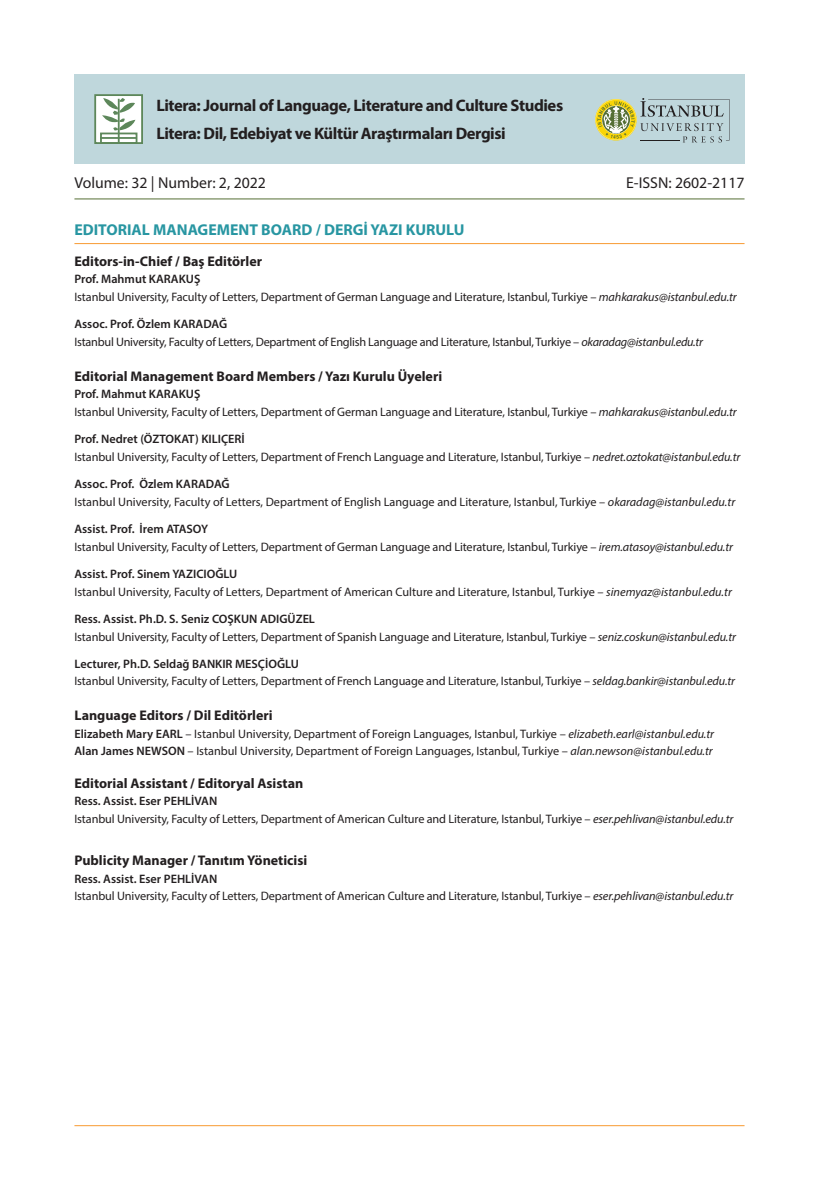
<style>
.page{position:relative;width:819px;height:1191px;background:#fff}
.page>*{position:absolute;margin:0;border:0;box-sizing:border-box;transform-origin:0 0}
.t1{font:700 16.62px/28px "Myriad Pro";letter-spacing:-.025em;color:#231f20}
.t2{font:700 15.75px "Myriad Pro";color:#2896a2}
.t3{font:15.75px "Myriad Pro";color:#231f20}
.t4{font:700 14px "Myriad Pro";color:#231f20}
.t5{font:12.25px/17.5px "Myriad Pro";letter-spacing:-.01em;color:#231f20}
.s1{font-weight:600}
.s2{font-style:italic}
</style>
<div class="page">
<hr style="left:74px;top:198px;width:670px;height:1px;background:#556f35">
<hr style="left:74px;top:243px;width:670px;height:1px;background:#f89a32">
<div style="left:74px;top:74px;width:670px;height:90px;background:#bfd7dc"></div>
<div style="left:94px;top:94px;width:49px;height:50px;background:#fff;border:2px solid #5d875a"></div>
<div style="left:100px;top:133px;width:37px;height:11px;border:2px solid #5d875a"></div>
<hr style="left:100px;top:137px;width:36px;height:2px;background:#5d875a">
<svg style="left:102px;top:98px;width:33px;height:33px"></svg>
<hr style="left:118px;top:99px;width:2px;height:45px;background:#5d875a">
<svg style="left:595px;top:98px;width:134px;height:45px"></svg>
<hr style="left:74px;top:1125px;width:670px;height:1px;background:#f89a32">
<h1 class="t1" style="left:156px;top:91px;width:408px">Litera: Journal of Language, Literature and Culture Studies<br>Litera: Dil, Edebiyat ve Kültür Araştırmaları Dergisi</h1>
<p class="t3" style="left:74px;top:173px;width:193px">Volume: 32 | Number: 2, 2022</p>
<p class="t3" style="left:626px;top:173px;width:120px">E-ISSN: 2602-2117</p>
<p class="t2" style="left:74px;top:219px;width:391px">EDITORIAL MANAGEMENT BOARD / DERGİ YAZI KURULU</p>
<p class="t4" style="left:74px;top:252px;width:189px">Editors-in-Chief / Baş Editörler</p>
<p class="t5" style="left:74px;top:270px;width:664px"><span class="s1">Prof. Mahmut KARAKUŞ<br></span>Istanbul University, Faculty of Letters, Department of German Language and Literature, Istanbul, Turkiye – <span class="s2">mahkarakus@istanbul.edu.tr</span></p>
<p class="t5" style="left:74px;top:315px;width:630px"><span class="s1">Assoc. Prof. Özlem KARADAĞ<br></span>Istanbul University, Faculty of Letters, Department of English Language and Literature, Istanbul, Turkiye – <span class="s2">okaradag@istanbul.edu.tr</span></p>
<p class="t4" style="left:74px;top:367px;width:369px">Editorial Management Board Members / Yazı Kurulu Üyeleri</p>
<p class="t5" style="left:74px;top:385px;width:664px"><span class="s1">Prof. Mahmut KARAKUŞ<br></span>Istanbul University, Faculty of Letters, Department of German Language and Literature, Istanbul, Turkiye – <span class="s2">mahkarakus@istanbul.edu.tr</span></p>
<p class="t5" style="left:74px;top:430px;width:667px"><span class="s1">Prof. Nedret (ÖZTOKAT) KILIÇERİ<br></span>Istanbul University, Faculty of Letters, Department of French Language and Literature, Istanbul, Turkiye – <span class="s2">nedret.oztokat@istanbul.edu.tr</span></p>
<p class="t5" style="left:74px;top:475px;width:662px"><span class="s1">Assoc. Prof. Özlem KARADAĞ<br></span>Istanbul University, Faculty of Letters, Department of English Language and Literature, Istanbul, Turkiye – <span class="s2">okaradag@istanbul.edu.tr</span></p>
<p class="t5" style="left:74px;top:520px;width:660px"><span class="s1">Assist. Prof. İrem ATASOY<br></span>Istanbul University, Faculty of Letters, Department of German Language and Literature, Istanbul, Turkiye – <span class="s2">irem.atasoy@istanbul.edu.tr</span></p>
<p class="t5" style="left:74px;top:565px;width:659px"><span class="s1">Assist. Prof. Sinem YAZICIOĞLU<br></span>Istanbul University, Faculty of Letters, Department of American Culture and Literature, Istanbul, Turkiye – <span class="s2">sinemyaz@istanbul.edu.tr</span></p>
<p class="t5" style="left:74px;top:610px;width:663px"><span class="s1">Ress. Assist. Ph.D. S. Seniz COŞKUN ADIGÜZEL<br></span>Istanbul University, Faculty of Letters, Department of Spanish Language and Literature, Istanbul, Turkiye – <span class="s2">seniz.coskun@istanbul.edu.tr</span></p>
<p class="t5" style="left:74px;top:655px;width:662px"><span class="s1">Lecturer, Ph.D. Seldağ BANKIR MESÇİOĞLU<br></span>Istanbul University, Faculty of Letters, Department of French Language and Literature, Istanbul, Turkiye – <span class="s2">seldag.bankir@istanbul.edu.tr</span></p>
<p class="t4" style="left:74px;top:706px;width:200px">Language Editors / Dil Editörleri</p>
<p class="t5" style="left:74px;top:725px;width:641px"><span class="s1">Elizabeth Mary EARL</span> – Istanbul University, Department of Foreign Languages, Istanbul, Turkiye – <span class="s2">elizabeth.earl@istanbul.edu.tr<br></span><span class="s1">Alan James NEWSON</span> – Istanbul University, Department of Foreign Languages, Istanbul, Turkiye – <span class="s2">alan.newson@istanbul.edu.tr</span></p>
<p class="t4" style="left:74px;top:774px;width:230px">Editorial Assistant / Editoryal Asistan</p>
<p class="t5" style="left:74px;top:792px;width:660px"><span class="s1">Ress. Assist. Eser PEHLİVAN<br></span>Istanbul University, Faculty of Letters, Department of American Culture and Literature, Istanbul, Turkiye – <span class="s2">eser.pehlivan@istanbul.edu.tr</span></p>
<p class="t4" style="left:74px;top:851px;width:234px">Publicity Manager / Tanıtım Yöneticisi</p>
<p class="t5" style="left:74px;top:869px;width:660px"><span class="s1">Ress. Assist. Eser PEHLİVAN<br></span>Istanbul University, Faculty of Letters, Department of American Culture and Literature, Istanbul, Turkiye – <span class="s2">eser.pehlivan@istanbul.edu.tr</span></p>
</div>
